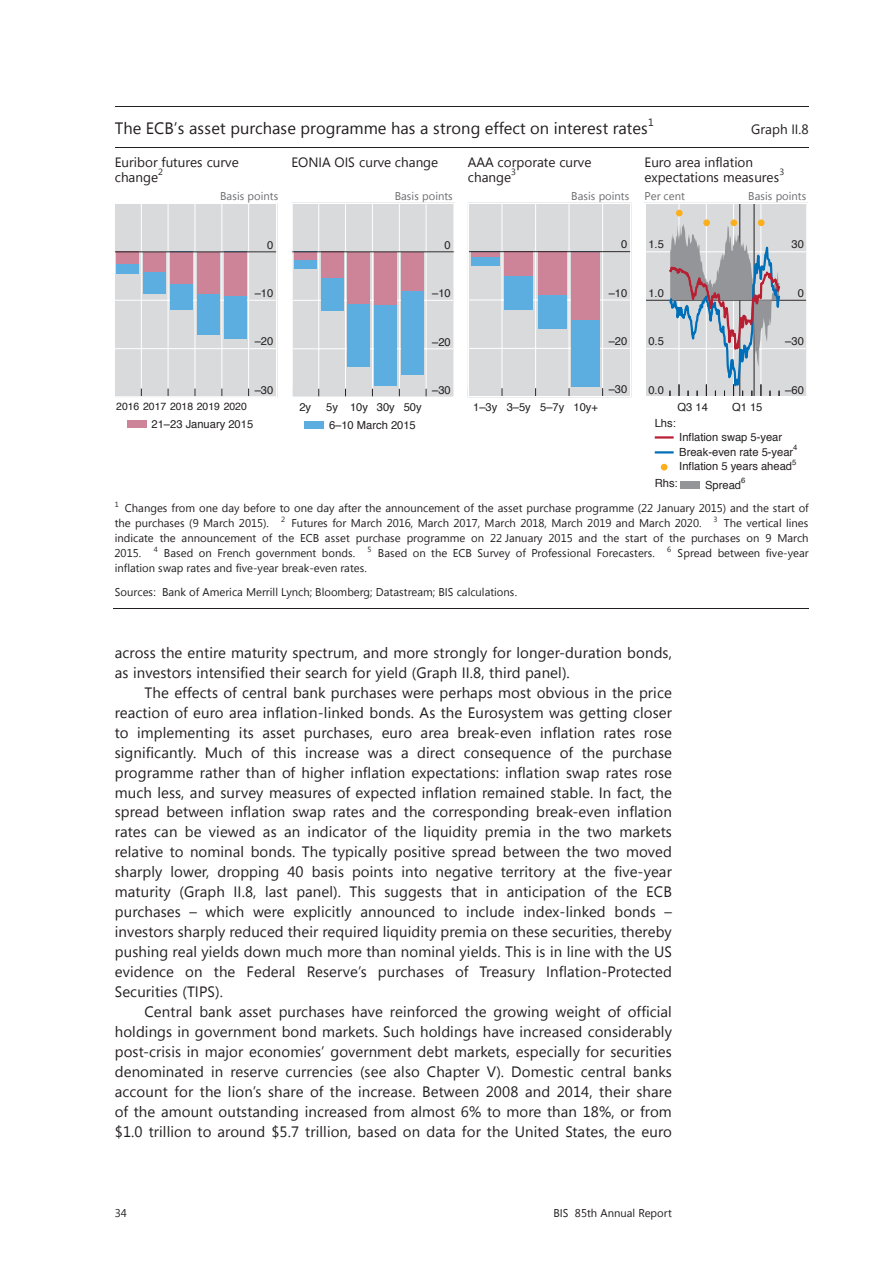
<style>
.page{position:relative;width:893px;height:1263px;background:#fff}
.page>*{position:absolute;margin:0;border:0;box-sizing:border-box;transform-origin:0 0}
.t1{font:16.5px "Segoe UI";color:#231f20}
.t2{font:15px/20px "Segoe UI";letter-spacing:.005em;color:#231f20;text-align:justify}
.t3{font:13.5px/15px "Segoe UI";color:#231f20}
.t4{font:11.25px/15px "Segoe UI";color:#231f20}
.t5{font:11.25px/17.4px "Helvetica";color:#231f20}
.t6{font:11.25px "Segoe UI";color:#6c6d70}
.t7{font:10.5px "Helvetica";color:#231f20}
.t8{font:10.5px "Segoe UI";color:#231f20}
.t9{font:9px "Segoe UI";color:#231f20}
.t10{font:7.65px "Helvetica";color:#231f20}
.t11{font:7.5px "Segoe UI";color:#231f20}
</style>
<div class="page">
<hr style="left:115px;top:106px;width:694px;height:1px;background:#231f20">
<hr style="left:115px;top:147px;width:694px;height:1px;background:#231f20">
<hr style="left:114px;top:608px;width:695px;height:1px;background:#231f20">
<svg style="left:117px;top:205px;width:158px;height:190px;background:#cbccd5"></svg>
<hr style="left:115px;top:251px;width:162px;height:1px;background:#231f20">
<div style="left:115px;top:203px;width:162px;height:194px;border:1px solid #fff"></div>
<div style="left:127px;top:420px;width:19px;height:8px;background:#cd8498"></div>
<svg style="left:293px;top:205px;width:160px;height:191px;background:#bec6d4"></svg>
<hr style="left:292px;top:251px;width:162px;height:1px;background:#231f20">
<div style="left:291px;top:203px;width:164px;height:195px;border:1px solid #fff"></div>
<div style="left:304px;top:421px;width:19px;height:8px;background:#5daee0"></div>
<svg style="left:470px;top:205px;width:159px;height:190px;background:#c6c9d4"></svg>
<hr style="left:468px;top:251px;width:163px;height:1px;background:#231f20">
<div style="left:468px;top:203px;width:163px;height:194px;border:1px solid #fff"></div>
<svg style="left:647px;top:205px;width:159px;height:190px;background:#c2c3c8"></svg>
<div style="left:645px;top:203px;width:163px;height:194px;border:1px solid #fff"></div>
<hr style="left:655px;top:436px;width:19px;height:3px;background:#b91f33">
<svg style="left:655px;top:451px;width:19px;height:2px"></svg>
<svg style="left:661px;top:464px;width:6px;height:6px"></svg>
<div style="left:681px;top:481px;width:19px;height:8px;background:#939598"></div>
<p class="t1" style="left:115px;top:116px;width:534px">The ECB’s asset purchase programme has a strong effect on interest rates</p>
<p class="t8" style="left:648px;top:115px;width:7px">1</p>
<p class="t3" style="left:751px;top:122px;width:59px">Graph II.8</p>
<p class="t3" style="left:115px;top:154px;width:125px">Euribor futures curve change</p>
<p class="t9" style="left:158px;top:166px;width:6px">2</p>
<p class="t3" style="left:291px;top:154px;width:148px">EONIA OIS curve change</p>
<p class="t3" style="left:468px;top:154px;width:125px">AAA corporate curve change</p>
<p class="t9" style="left:511px;top:166px;width:6px">3</p>
<p class="t3" style="left:644px;top:154px;width:136px">Euro area inflation expectations measures</p>
<p class="t9" style="left:780px;top:166px;width:6px">3</p>
<p class="t6" style="left:220px;top:188px;width:59px">Basis points</p>
<p class="t6" style="left:395px;top:188px;width:59px">Basis points</p>
<p class="t6" style="left:571px;top:188px;width:59px">Basis points</p>
<p class="t6" style="left:644px;top:188px;width:42px">Per cent</p>
<p class="t6" style="left:748px;top:188px;width:60px">Basis points</p>
<p class="t5" style="left:267px;top:236px;width:8px">0</p>
<p class="t5" style="left:445px;top:236px;width:8px">0</p>
<p class="t5" style="left:621px;top:236px;width:8px">0</p>
<p class="t5" style="left:648px;top:236px;width:17px">1.5</p>
<p class="t5" style="left:791px;top:236px;width:14px">30</p>
<p class="t5" style="left:255px;top:285px;width:20px">–10</p>
<p class="t5" style="left:432px;top:285px;width:20px">–10</p>
<p class="t5" style="left:609px;top:284px;width:20px">–10</p>
<p class="t5" style="left:648px;top:285px;width:17px">1.0</p>
<p class="t5" style="left:798px;top:285px;width:8px">0</p>
<p class="t5" style="left:255px;top:333px;width:20px">–20</p>
<p class="t5" style="left:432px;top:333px;width:20px">–20</p>
<p class="t5" style="left:609px;top:333px;width:20px">–20</p>
<p class="t5" style="left:648px;top:333px;width:17px">0.5</p>
<p class="t5" style="left:785px;top:333px;width:20px">–30</p>
<p class="t5" style="left:255px;top:381px;width:20px">–30</p>
<p class="t5" style="left:432px;top:382px;width:20px">–30</p>
<p class="t5" style="left:609px;top:381px;width:20px">–30</p>
<p class="t5" style="left:648px;top:381px;width:17px">0.0</p>
<p class="t5" style="left:785px;top:381px;width:20px">–60</p>
<p class="t7" style="left:116px;top:398px;width:132px">2016 2017 2018 2019 2020</p>
<p class="t5" style="left:152px;top:415px;width:103px">21–23 January 2015</p>
<p class="t5" style="left:299px;top:399px;width:13px">2y</p>
<p class="t5" style="left:326px;top:399px;width:97px">5y 10y 30y 50y<br>6–10 March 2015</p>
<p class="t5" style="left:473px;top:398px;width:126px">1–3y 3–5y 5–7y 10y+</p>
<p class="t5" style="left:677px;top:399px;width:32px">Q3 14</p>
<p class="t5" style="left:732px;top:399px;width:32px">Q1 15</p>
<p class="t5" style="left:655px;top:415px;width:23px">Lhs:</p>
<p class="t5" style="left:679px;top:430px;width:116px;line-height:14.9px">Inflation swap 5-year<br>Break-even rate 5-year</p>
<p class="t10" style="left:793px;top:441px;width:6px">4</p>
<p class="t5" style="left:679px;top:458px;width:114px">Inflation 5 years ahead</p>
<p class="t10" style="left:792px;top:456px;width:6px">5</p>
<p class="t5" style="left:655px;top:475px;width:24px">Rhs:</p>
<p class="t5" style="left:705px;top:476px;width:37px">Spread</p>
<p class="t10" style="left:741px;top:474px;width:6px">6</p>
<p class="t11" style="left:115px;top:499px;width:6px">1</p>
<p class="t4" style="left:115px;top:500px;width:695px;text-indent:10px">Changes from one day before to one day after the announcement of the asset purchase programme (22 January 2015) and the start of the purchases (9 March 2015).</p>
<p class="t11" style="left:281px;top:514px;width:6px">2</p>
<p class="t4" style="left:291px;top:515px;width:411px">Futures for March 2016, March 2017, March 2018, March 2019 and March 2020.</p>
<p class="t11" style="left:713px;top:514px;width:6px">3</p>
<p class="t4" style="left:115px;top:515px;width:695px;text-align:justify;text-indent:609px">The vertical lines indicate the announcement of the ECB asset purchase programme on 22 January 2015 and the start of the purchases on 9 March 2015.</p>
<p class="t11" style="left:154px;top:544px;width:6px">4</p>
<p class="t4" style="left:164px;top:545px;width:193px">Based on French government bonds.</p>
<p class="t11" style="left:368px;top:544px;width:6px">5</p>
<p class="t4" style="left:378px;top:545px;width:279px">Based on the ECB Survey of Professional Forecasters.</p>
<p class="t11" style="left:667px;top:544px;width:6px">6</p>
<p class="t4" style="left:677px;top:545px;width:133px">Spread between five-year</p>
<p class="t4" style="left:115px;top:556px;width:404px;line-height:24px">inflation swap rates and five-year break-even rates.<br>Sources: Bank of America Merrill Lynch; Bloomberg; Datastream; BIS calculations.</p>
<p class="t2" style="left:115px;top:642px;width:559px">across the entire maturity spectrum, and more strongly for longer-duration bonds, as investors intensified their search for yield (Graph II.8, third panel).</p>
<p class="t2" style="left:115px;top:682px;width:559px;text-indent:30px">The effects of central bank purchases were perhaps most obvious in the price reaction of euro area inflation-linked bonds. As the Eurosystem was getting closer to implementing its asset purchases, euro area break-even inflation rates rose significantly. Much of this increase was a direct consequence of the purchase programme rather than of higher inflation expectations: inflation swap rates rose much less, and survey measures of expected inflation remained stable. In fact, the spread between inflation swap rates and the corresponding break-even inflation rates can be viewed as an indicator of the liquidity premia in the two markets relative to nominal bonds. The typically positive spread between the two moved sharply lower, dropping 40 basis points into negative territory at the five-year maturity (Graph II.8, last panel). This suggests that in anticipation of the ECB purchases – which were explicitly announced to include index-linked bonds – investors sharply reduced their required liquidity premia on these securities, thereby pushing real yields down much more than nominal yields. This is in line with the US evidence on the Federal Reserve’s purchases of Treasury Inflation-Protected Securities (TIPS).</p>
<p class="t2" style="left:115px;top:1001px;width:559px;text-indent:30px">Central bank asset purchases have reinforced the growing weight of official holdings in government bond markets. Such holdings have increased considerably post-crisis in major economies’ government debt markets, especially for securities denominated in reserve currencies (see also Chapter V). Domestic central banks account for the lion’s share of the increase. Between 2008 and 2014, their share of the amount outstanding increased from almost 6% to more than 18%, or from $1.0 trillion to around $5.7 trillion, based on data for the United States, the euro</p>
<p class="t4" style="left:115px;top:1205px;width:14px">34</p>
<p class="t4" style="left:553px;top:1205px;width:120px">BIS 85th Annual Report</p>
</div>
